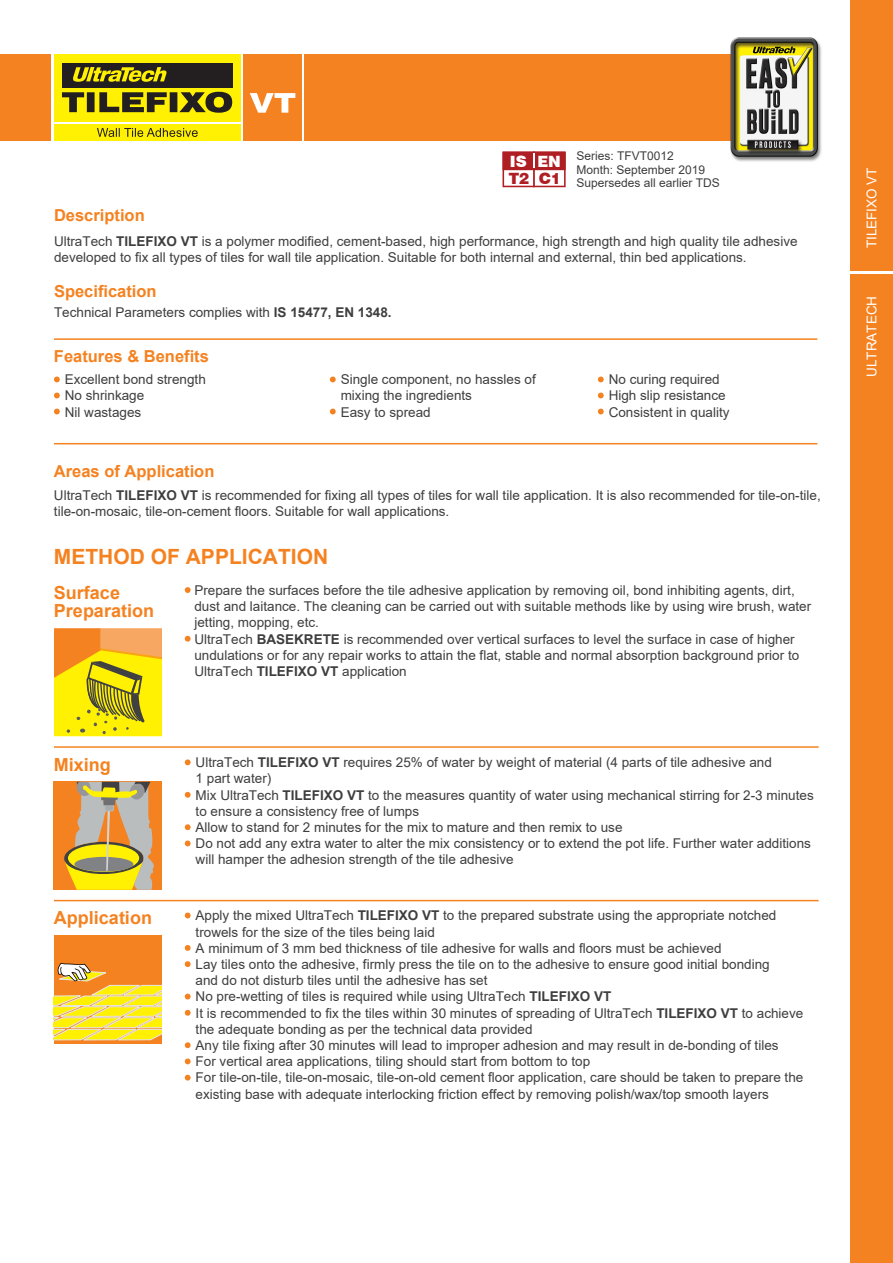
<style>
.page{position:relative;width:893px;height:1263px;background:#fff}
.page>*{position:absolute;margin:0;border:0;box-sizing:border-box;transform-origin:0 0}
.t1{font:700 21px "Arial";color:#f58220}
.t2{font:700 18px/18.6px "Arial";color:#f58220}
.t3{font:700 16.5px "Arial";color:#f58220}
.t4{font:900 15.6px "Swiss 721 BT";color:#af1e22}
.t5{font:900 15.6px "Swiss 721 BT";color:#fff}
.t6{font:13.5px/16.2px "Arial";color:#3e3e3f}
.t7{font:13.5px "Arial";color:#fff}
.t8{font:12px/13.4px "Arial";color:#3e3e3f}
.s1{font-weight:700}
</style>
<div class="page">
<hr style="left:54px;top:338px;width:763px;height:2px;background:#f58220">
<hr style="left:54px;top:746px;width:765px;height:2px;background:#f58220">
<hr style="left:54px;top:900px;width:765px;height:1px;background:#f58220">
<div style="left:850px;top:0;width:43px;height:270px;background:#f58220"></div>
<div style="left:850px;top:274px;width:43px;height:989px;background:#f58220"></div>
<hr style="left:54px;top:443px;width:763px;height:1px;background:#f58220">
<svg style="left:54px;top:628px;width:108px;height:108px;background:#e6c11a"></svg>
<div style="left:54px;top:782px;width:108px;height:108px;background:#f58220"></div>
<svg style="left:65px;top:782px;width:89px;height:108px"></svg>
<svg style="left:54px;top:377px;width:6px;height:5px"></svg>
<svg style="left:54px;top:393px;width:6px;height:5px"></svg>
<svg style="left:54px;top:409px;width:6px;height:5px"></svg>
<svg style="left:330px;top:377px;width:6px;height:5px"></svg>
<svg style="left:330px;top:409px;width:6px;height:5px"></svg>
<svg style="left:598px;top:377px;width:6px;height:5px"></svg>
<svg style="left:598px;top:393px;width:6px;height:5px"></svg>
<svg style="left:598px;top:409px;width:6px;height:5px"></svg>
<svg style="left:185px;top:912px;width:6px;height:6px"></svg>
<svg style="left:185px;top:945px;width:6px;height:6px"></svg>
<svg style="left:185px;top:961px;width:6px;height:6px"></svg>
<svg style="left:185px;top:994px;width:6px;height:5px"></svg>
<svg style="left:185px;top:1010px;width:6px;height:6px"></svg>
<svg style="left:185px;top:1042px;width:6px;height:6px"></svg>
<svg style="left:185px;top:1058px;width:6px;height:6px"></svg>
<svg style="left:185px;top:1075px;width:6px;height:5px"></svg>
<div style="left:54px;top:935px;width:108px;height:108px;background:#f58220"></div>
<svg style="left:54px;top:963px;width:108px;height:78px"></svg>
<div style="left:0;top:54px;width:51px;height:86px;background:#f58220"></div>
<div style="left:305px;top:54px;width:466px;height:86px;background:#f58220"></div>
<img style="left:729px;top:38px;width:93px;height:124px">
<svg style="left:753px;top:47px;width:42px;height:6px"></svg>
<svg style="left:185px;top:759px;width:6px;height:6px"></svg>
<svg style="left:185px;top:792px;width:6px;height:6px"></svg>
<svg style="left:185px;top:824px;width:6px;height:6px"></svg>
<svg style="left:185px;top:840px;width:6px;height:6px"></svg>
<svg style="left:185px;top:587px;width:6px;height:6px"></svg>
<svg style="left:185px;top:636px;width:6px;height:6px"></svg>
<div style="left:54px;top:124px;width:187px;height:16px;background:#fff101"></div>
<div style="left:54px;top:54px;width:186px;height:68px;background:#fff101"></div>
<div style="left:243px;top:54px;width:59px;height:86px;background:#f58220"></div>
<svg style="left:62px;top:92px;width:170px;height:21px"></svg>
<div style="left:62px;top:63px;width:171px;height:24px;background:#231f20"></div>
<svg style="left:73px;top:67px;width:94px;height:15px"></svg>
<svg style="left:250px;top:93px;width:45px;height:20px"></svg>
<svg style="left:97px;top:128px;width:101px;height:9px"></svg>
<svg style="left:502px;top:152px;width:64px;height:35px"></svg>
<p class="t3" style="left:54px;top:203px;width:92px">Description</p>
<p class="t5" style="left:510px;top:151px;width:19px">IS</p>
<p class="t4" style="left:509px;top:169px;width:22px">T2</p>
<p class="t5" style="left:537px;top:151px;width:25px">EN</p>
<p class="t4" style="left:539px;top:169px;width:24px">C1</p>
<p class="t8" style="left:576px;top:149px;width:145px">Series: TFVT0012<br>Month: September 2019<br>Supersedes all earlier TDS</p>
<p class="t6" style="left:54px;top:233px;width:745px">UltraTech <span class="s1">TILEFIXO VT</span> is a polymer modified, cement-based, high performance, high strength and high quality tile adhesive developed to fix all types of tiles for wall tile application. Suitable for both internal and external, thin bed applications.</p>
<p class="t3" style="left:54px;top:279px;width:104px">Specification</p>
<p class="t6" style="left:54px;top:304px;width:339px">Technical Parameters complies with <span class="s1">IS 15477, EN 1348.</span></p>
<p class="t3" style="left:54px;top:344px;width:156px">Features &amp; Benefits</p>
<p class="t6" style="left:65px;top:371px;width:143px">Excellent bond strength<br>No shrinkage<br>Nil wastages</p>
<p class="t6" style="left:341px;top:371px;width:197px">Single component, no hassles of mixing the ingredients<br>Easy to spread</p>
<p class="t6" style="left:609px;top:371px;width:122px">No curing required<br>High slip resistance<br>Consistent in quality</p>
<p class="t3" style="left:54px;top:460px;width:162px">Areas of Application</p>
<p class="t6" style="left:54px;top:487px;width:768px">UltraTech <span class="s1">TILEFIXO VT</span> is recommended for fixing all types of tiles for wall tile application. It is also recommended for tile-on-tile, tile-on-mosaic, tile-on-cement floors. Suitable for wall applications.</p>
<h1 class="t1" style="left:54px;top:542px;width:276px">METHOD OF APPLICATION</h1>
<h2 class="t2" style="left:54px;top:583px;width:102px">Surface<br>Preparation</h2>
<p class="t6" style="left:194px;top:582px;width:618px">Prepare the surfaces before the tile adhesive application by removing oil, bond inhibiting agents, dirt, dust and laitance. The cleaning can be carried out with suitable methods like by using wire brush, water jetting, mopping, etc.<br>UltraTech <span class="s1">BASEKRETE</span> is recommended over vertical surfaces to level the surface in case of higher undulations or for any repair works to attain the flat, stable and normal absorption background prior to UltraTech <span class="s1">TILEFIXO VT</span> application</p>
<h2 class="t2" style="left:54px;top:755px;width:59px">Mixing</h2>
<h2 class="t2" style="left:54px;top:909px;width:100px">Application</h2>
<p class="t6" style="left:196px;top:754px;width:620px">UltraTech <span class="s1">TILEFIXO VT</span> requires 25% of water by weight of material (4 parts of tile adhesive and<br>1 part water)<br>Mix UltraTech <span class="s1">TILEFIXO VT</span> to the measures quantity of water using mechanical stirring for 2-3 minutes to ensure a consistency free of lumps<br>Allow to stand for 2 minutes for the mix to mature and then remix to use<br>Do not add any extra water to alter the mix consistency or to extend the pot life. Further water additions will hamper the adhesion strength of the tile adhesive</p>
<p class="t6" style="left:196px;top:907px;width:609px">Apply the mixed UltraTech <span class="s1">TILEFIXO VT</span> to the prepared substrate using the appropriate notched trowels for the size of the tiles being laid<br>A minimum of 3 mm bed thickness of tile adhesive for walls and floors must be achieved<br>Lay tiles onto the adhesive, firmly press the tile on to the adhesive to ensure good initial bonding<br>and do not disturb tiles until the adhesive has set<br>No pre-wetting of tiles is required while using UltraTech <span class="s1">TILEFIXO VT<br></span>It is recommended to fix the tiles within 30 minutes of spreading of UltraTech <span class="s1">TILEFIXO VT</span> to achieve the adequate bonding as per the technical data provided<br>Any tile fixing after 30 minutes will lead to improper adhesion and may result in de-bonding of tiles<br>For vertical area applications, tiling should start from bottom to top<br>For tile-on-tile, tile-on-mosaic, tile-on-old cement floor application, care should be taken to prepare the existing base with adequate interlocking friction effect by removing polish/wax/top smooth layers</p>
<p class="t7" style="left:862px;top:248px;width:83px;rotate:-90deg">TILEFIXO VT</p>
<p class="t7" style="left:862px;top:377px;width:82px;rotate:-90deg">ULTRATECH</p>
</div>
